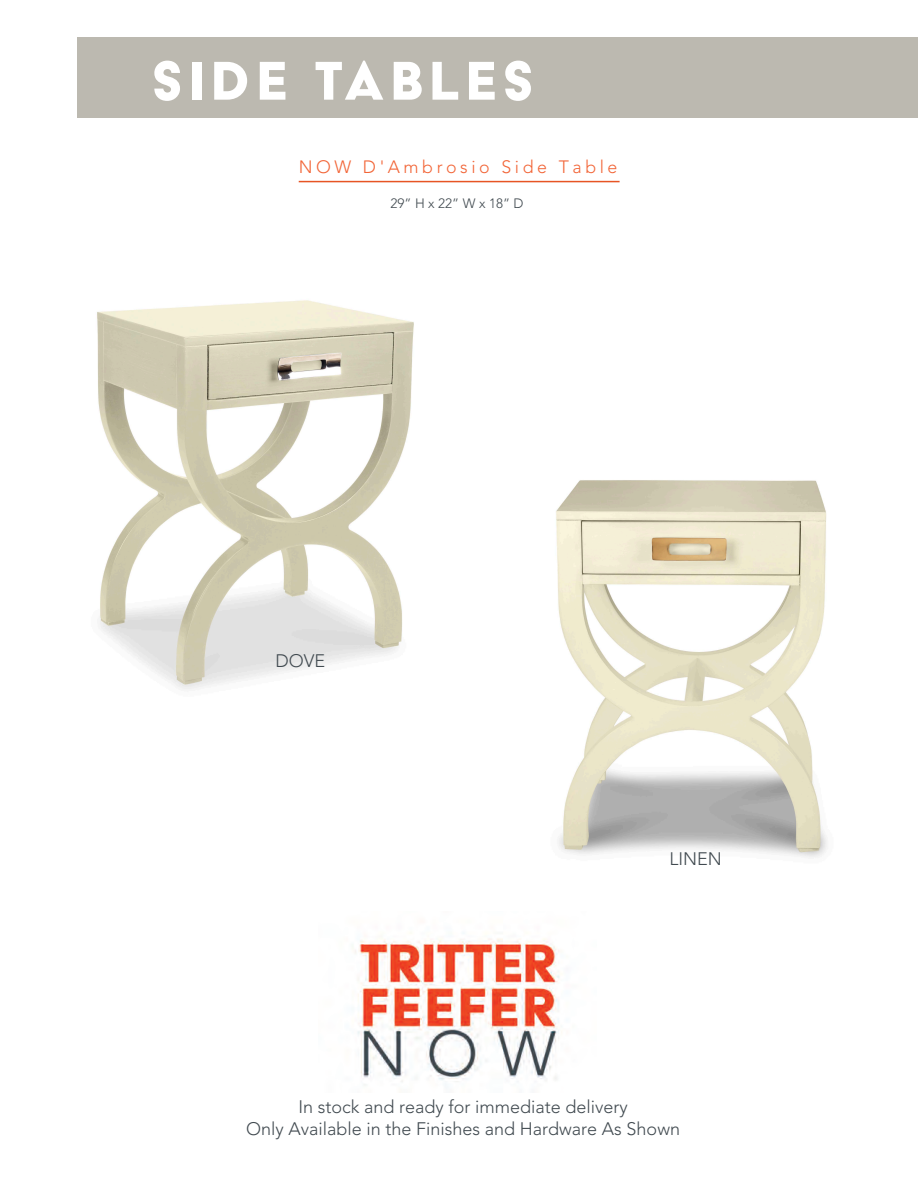
<style>
.page{position:relative;width:918px;height:1188px;background:#fff}
.page>*{position:absolute;margin:0;border:0;box-sizing:border-box;transform-origin:0 0}
.HEAD{font:63px "Acier BAT Text Solid";letter-spacing:.1em;color:#fff}
.t1{font:300 18px/21.6px "Avenir LT Std";color:#414a50;text-align:center}
.headline{font:300 17.85px "Avenir LT Std";letter-spacing:.2em;color:#f26537}
.subhead{font:300 13.5px "Avenir LT Std";color:#40494f}
</style>
<div class="page">
<img style="left:556px;top:480px;width:271px;height:378px">
<img style="left:97px;top:300px;width:317px;height:390px">
<div style="left:78px;top:37px;width:840px;height:81px;background:#bcb9b0"></div>
<hr style="left:299px;top:181px;width:321px;height:1px;background:#e75424">
<img style="left:355px;top:933px;width:207px;height:153px">
<p class="HEAD" style="left:152px;top:47px;width:384px">SIDE TABLES</p>
<p class="headline" style="left:299px;top:156px;width:320px">NOW D'Ambrosio Side Table</p>
<p class="subhead" style="left:390px;top:196px;width:135px">29” H x 22” W x 18” D</p>
<p class="t1" style="left:276px;top:650px;width:51px">DOVE</p>
<p class="t1" style="left:670px;top:848px;width:54px">LINEN</p>
<p class="t1" style="left:246px;top:1096px;width:435px">In stock and ready for immediate delivery<br>Only Available in the Finishes and Hardware As Shown</p>
</div>
